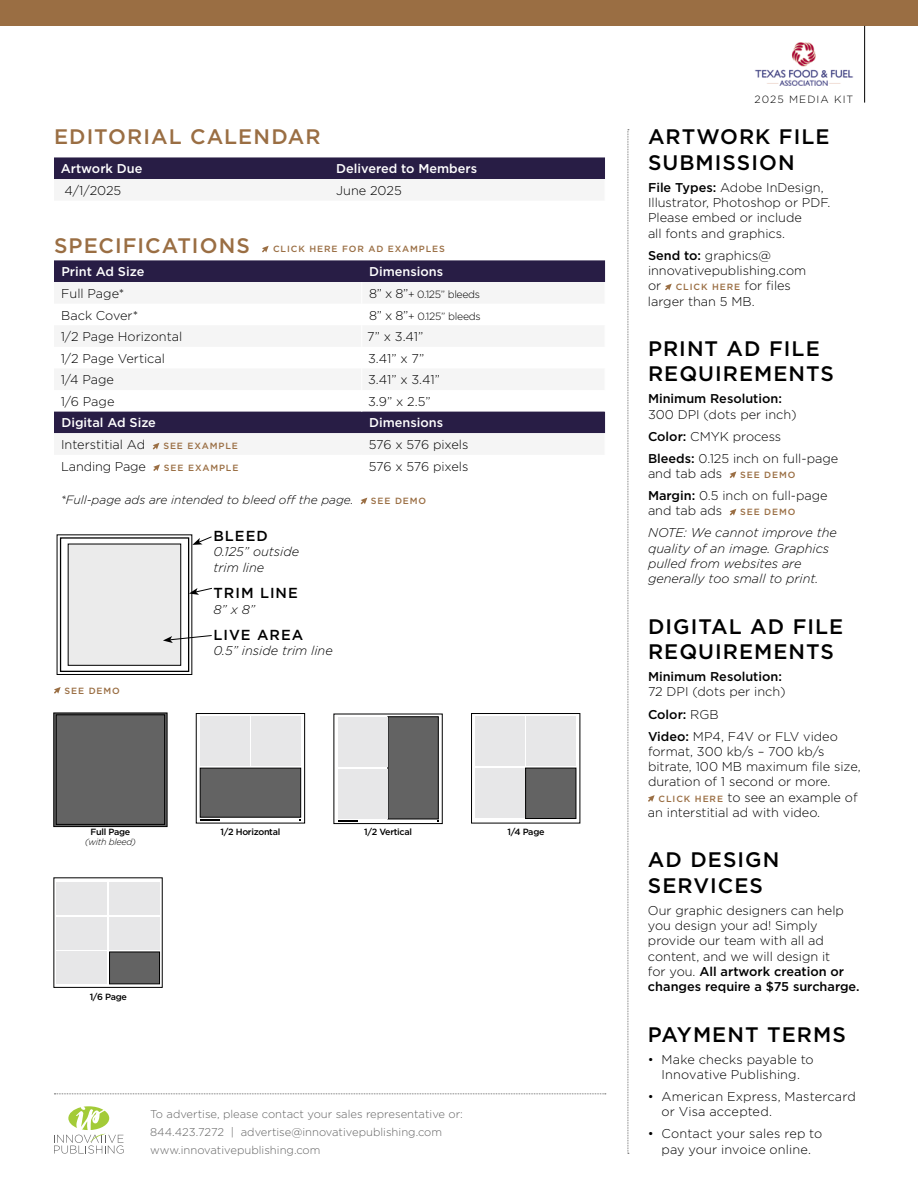
<style>
.page{position:relative;width:918px;height:1188px;background:#fff}
.page>*{position:absolute;margin:0;border:0;box-sizing:border-box;transform-origin:0 0}
.t1{font:500 21px/25.5px "Gotham";letter-spacing:.05em;color:#000}
.t2{font:500 21px "Gotham";letter-spacing:.05em;color:#9a6e43}
.t3{font:500 14.55px "Gotham";letter-spacing:.07em;color:#000}
.t4{font:300 12.75px/15.3px "Gotham";color:#000}
.t5{font:italic 300 12.75px/15.3px "Gotham";color:#000}
.t6{font:500 12.75px "Gotham";color:#fff}
.t7{font:500 12.75px "Gotham";color:#000}
.t8{font:300 12.75px "Gotham";letter-spacing:-.02em;color:#000}
.t9{font:italic 300 12px "Gotham";color:#000}
.t10{font:300 11.25px/18px "Gotham";color:#636363}
.t11{font:300 10.5px "Gotham";letter-spacing:-.025em;color:#000}
.t12{font:300 10.5px "Gotham";letter-spacing:.1em;color:#000}
.t13{font:500 9px "Gotham";letter-spacing:.1em;color:#9a6e43}
.t14{font:500 9px "Gotham";letter-spacing:-.03em;color:#000}
.t15{font:italic 300 9px "Gotham";letter-spacing:-.03em;color:#000}
.s1{font-size:12.75px}
.s2{font-weight:500}
.s3{font-weight:500;font-size:9px;color:#9a6e43}
</style>
<div class="page">
<svg style="left:54px;top:157px;width:551px;height:23px;background:#352a50"></svg>
<div style="left:54px;top:260px;width:551px;height:22px;background:#281d45"></div>
<svg style="left:54px;top:411px;width:551px;height:39px;fill:#281d45"></svg>
<svg style="left:153px;top:443px;width:6px;height:6px"></svg>
<svg style="left:153px;top:464px;width:7px;height:7px"></svg>
<svg style="left:361px;top:498px;width:6px;height:6px"></svg>
<svg style="left:262px;top:246px;width:7px;height:6px"></svg>
<div style="left:0;top:0;width:918px;height:26px;background:#9a6e43"></div>
<hr style="left:864px;top:26px;width:1px;height:77px;background:#000">
<svg style="left:665px;top:284px;width:7px;height:6px"></svg>
<svg style="left:730px;top:471px;width:6px;height:7px"></svg>
<svg style="left:730px;top:509px;width:6px;height:6px"></svg>
<svg style="left:648px;top:795px;width:7px;height:7px"></svg>
<svg style="left:628px;top:129px;width:1px;height:1025px"></svg>
<svg style="left:54px;top:1093px;width:552px;height:1px"></svg>
<svg style="left:54px;top:1106px;width:70px;height:48px"></svg>
<img style="left:754px;top:42px;width:99px;height:44px">
<svg style="left:54px;top:687px;width:7px;height:7px"></svg>
<div style="left:60px;top:537px;width:129px;height:135px;border:1px solid #000"></div>
<div style="left:68px;top:544px;width:113px;height:121px;background:#ebebeb"></div>
<div style="left:68px;top:544px;width:113px;height:122px;border:1px solid #000"></div>
<svg style="left:163px;top:635px;width:49px;height:8px"></svg>
<svg style="left:189px;top:587px;width:23px;height:8px"></svg>
<svg style="left:192px;top:536px;width:20px;height:9px"></svg>
<svg style="left:53px;top:712px;width:115px;height:115px;background:#5d5d5d"></svg>
<svg style="left:196px;top:713px;width:109px;height:111px;background:#a7a7a8"></svg>
<svg style="left:471px;top:713px;width:110px;height:111px"></svg>
<div style="left:476px;top:716px;width:49px;height:50px;background:#e7e7e8"></div>
<div style="left:526px;top:716px;width:50px;height:50px;background:#e7e7e8"></div>
<div style="left:476px;top:768px;width:49px;height:50px;background:#e7e7e8"></div>
<svg style="left:333px;top:713px;width:110px;height:111px;background:#979797"></svg>
<div style="left:338px;top:769px;width:49px;height:50px;background:#e7e7e8"></div>
<svg style="left:53px;top:877px;width:110px;height:111px"></svg>
<div style="left:109px;top:917px;width:51px;height:32px;background:#e7e7e8"></div>
<div style="left:109px;top:882px;width:51px;height:32px;background:#e7e7e8"></div>
<div style="left:56px;top:952px;width:51px;height:32px;background:#e7e7e8"></div>
<div style="left:56px;top:917px;width:51px;height:32px;background:#e7e7e8"></div>
<div style="left:56px;top:882px;width:51px;height:32px;background:#e7e7e8"></div>
<h1 class="t2" style="left:54px;top:123px;width:268px">EDITORIAL CALENDAR</h1>
<p class="t6" style="left:61px;top:161px;width:83px">Artwork Due</p>
<p class="t6" style="left:336px;top:161px;width:143px">Delivered to Members</p>
<p class="t4" style="left:65px;top:182px;width:58px">4/1/2025</p>
<p class="t4" style="left:336px;top:182px;width:67px">June 2025</p>
<h1 class="t2" style="left:54px;top:232px;width:197px">SPECIFICATIONS</h1>
<p class="t13" style="left:273px;top:243px;width:173px">CLICK HERE FOR AD EXAMPLES</p>
<p class="t6" style="left:61px;top:263px;width:84px">Print Ad Size</p>
<p class="t6" style="left:369px;top:263px;width:76px">Dimensions</p>
<p class="t4" style="left:61px;top:285px;width:65px">Full Page*</p>
<p class="t11" style="left:369px;top:288px;width:113px"><span class="s1">8” x 8”</span>+ 0.125” bleeds</p>
<p class="t4" style="left:61px;top:307px;width:79px">Back Cover*</p>
<p class="t11" style="left:369px;top:309px;width:113px"><span class="s1">8” x 8”</span>+ 0.125” bleeds</p>
<p class="t4" style="left:61px;top:329px;width:123px">1/2 Page Horizontal</p>
<p class="t4" style="left:367px;top:329px;width:58px">7” x 3.41”</p>
<p class="t4" style="left:61px;top:350px;width:106px">1/2 Page Vertical</p>
<p class="t4" style="left:368px;top:350px;width:58px">3.41” x 7”</p>
<p class="t4" style="left:61px;top:372px;width:55px">1/4 Page</p>
<p class="t4" style="left:368px;top:372px;width:73px">3.41” x 3.41”</p>
<p class="t4" style="left:61px;top:393px;width:55px">1/6 Page</p>
<p class="t4" style="left:368px;top:393px;width:64px">3.9” x 2.5”</p>
<p class="t6" style="left:61px;top:415px;width:96px">Digital Ad Size</p>
<p class="t6" style="left:369px;top:415px;width:76px">Dimensions</p>
<p class="t4" style="left:61px;top:437px;width:86px">Interstitial Ad</p>
<p class="t13" style="left:163px;top:440px;width:76px">SEE EXAMPLE</p>
<p class="t8" style="left:369px;top:437px;width:101px">576 x 576 pixels</p>
<p class="t4" style="left:61px;top:459px;width:86px">Landing Page</p>
<p class="t13" style="left:164px;top:462px;width:76px">SEE EXAMPLE</p>
<p class="t8" style="left:369px;top:458px;width:101px">576 x 576 pixels</p>
<p class="t9" style="left:61px;top:492px;width:294px">*Full-page ads are intended to bleed off the page.</p>
<p class="t13" style="left:371px;top:495px;width:57px">SEE DEMO</p>
<p class="t3" style="left:213px;top:526px;width:56px">BLEED</p>
<p class="t5" style="left:213px;top:544px;width:87px">0.125” outside trim line</p>
<p class="t3" style="left:213px;top:584px;width:86px">TRIM LINE</p>
<p class="t5" style="left:213px;top:601px;width:43px">8” x 8”</p>
<p class="t13" style="left:65px;top:685px;width:57px">SEE DEMO</p>
<p class="t14" style="left:91px;top:826px;width:41px">Full Page</p>
<p class="t15" style="left:85px;top:836px;width:52px">(with bleed)</p>
<p class="t3" style="left:213px;top:626px;width:91px">LIVE AREA</p>
<p class="t5" style="left:213px;top:643px;width:121px">0.5” inside trim line</p>
<p class="t14" style="left:221px;top:826px;width:61px">1/2 Horizontal</p>
<p class="t14" style="left:364px;top:826px;width:49px">1/2 Vertical</p>
<p class="t14" style="left:508px;top:826px;width:39px">1/4 Page</p>
<p class="t14" style="left:90px;top:991px;width:39px">1/6 Page</p>
<p class="t10" style="left:150px;top:1104px;width:314px">To advertise, please contact your sales representative or:<br>844.423.7272 | advertise@innovativepublishing.com www.innovativepublishing.com</p>
<p class="t12" style="left:755px;top:92px;width:100px">2025 MEDIA KIT</p>
<h1 class="t1" style="left:648px;top:124px;width:183px">ARTWORK FILE<br>SUBMISSION</h1>
<p class="t4" style="left:648px;top:179px;width:184px"><span class="s2">File Types:</span> Adobe InDesign,<br>Illustrator, Photoshop or PDF.<br>Please embed or include<br>all fonts and graphics.</p>
<p class="t4" style="left:648px;top:247px;width:160px"><span class="s2">Send to:</span> graphics@ innovativepublishing.com or <span class="s3">CLICK HERE</span> for files larger than 5 MB.</p>
<h1 class="t1" style="left:648px;top:335px;width:188px">PRINT AD FILE<br>REQUIREMENTS</h1>
<p class="t7" style="left:648px;top:391px;width:136px">Minimum Resolution:</p>
<p class="t4" style="left:648px;top:403px;width:192px;line-height:22px">300 DPI (dots per inch)<br><span class="s2">Color:</span> CMYK process<br><span class="s2">Bleeds:</span> 0.125 inch on full-page</p>
<p class="t4" style="left:648px;top:466px;width:76px">and tab ads</p>
<p class="t13" style="left:740px;top:469px;width:57px">SEE DEMO</p>
<p class="t4" style="left:648px;top:488px;width:181px"><span class="s2">Margin:</span> 0.5 inch on full-page and tab ads</p>
<p class="t13" style="left:740px;top:506px;width:57px">SEE DEMO</p>
<p class="t5" style="left:648px;top:525px;width:190px">NOTE: We cannot improve the quality of an image. Graphics pulled from websites are generally too small to print.</p>
<h1 class="t1" style="left:648px;top:613px;width:197px">DIGITAL AD FILE<br>REQUIREMENTS</h1>
<p class="t7" style="left:648px;top:668px;width:136px">Minimum Resolution:</p>
<p class="t4" style="left:648px;top:681px;width:191px;line-height:22px">72 DPI (dots per inch)<br><span class="s2">Color:</span> RGB<br><span class="s2">Video:</span> MP4, F4V or FLV video</p>
<p class="t4" style="left:648px;top:743px;width:214px">format, 300 kb/s – 700 kb/s bitrate, 100 MB maximum file size, duration of 1 second or more.</p>
<p class="t4" style="left:648px;top:789px;width:211px;text-indent:11px"><span class="s3">CLICK HERE</span> to see an example of an interstitial ad with video.</p>
<h1 class="t1" style="left:648px;top:847px;width:133px">AD DESIGN<br>SERVICES</h1>
<p class="t4" style="left:648px;top:902px;width:213px">Our graphic designers can help you design your ad! Simply provide our team with all ad content, and we will design it<br>for you. <span class="s2">All artwork creation or changes require a $75 surcharge.</span></p>
<h1 class="t1" style="left:648px;top:1021px;width:199px">PAYMENT TERMS</h1>
<p class="t4" style="left:648px;top:1051px;width:167px;text-align:center">• Make checks payable to<br>Innovative Publishing.</p>
<p class="t4" style="left:662px;top:1089px;width:196px;text-indent:-14px">• American Express, Mastercard or Visa accepted.</p>
<p class="t4" style="left:648px;top:1126px;width:176px;text-align:center">• Contact your sales rep to pay your invoice online.</p>
</div>
